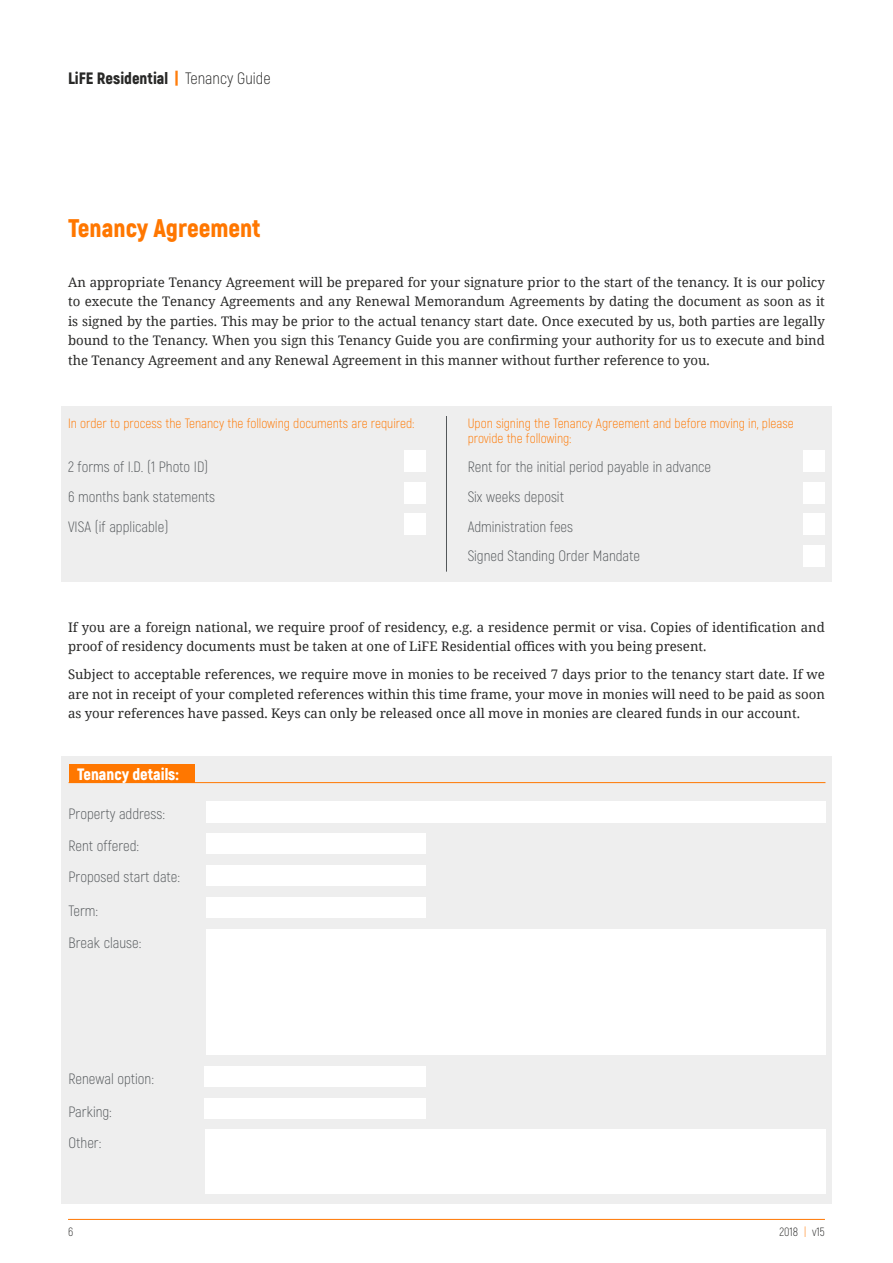
<style>
.page{position:relative;width:893px;height:1263px;background:#fff}
.page>*{position:absolute;margin:0;border:0;box-sizing:border-box;transform-origin:0 0}
.t1{font:900 25.5px "Akrobat";color:#f70}
.t2{font:900 16.5px "Akrobat";color:#282827}
.t3{font:900 16.5px "Akrobat";color:#fff}
.t4{font:300 15px/29.7px "Akrobat";color:#53575a}
.t5{font:300 13.5px/15px "Akrobat";color:#f70}
.t6{font:13.2px/19.5px "Noto Serif";color:#282827;text-align:justify}
.t7{font:300 12px "Akrobat";color:#282827}
.s1{color:#ff7e0d}
.s2{font-weight:300}
</style>
<div class="page">
<hr style="left:68px;top:1219px;width:757px;height:1px;background:#f70">
<div style="left:61px;top:406px;width:771px;height:175px;background:#eee"></div>
<div style="left:404px;top:450px;width:21px;height:21px;background:#fff"></div>
<div style="left:804px;top:450px;width:21px;height:21px;background:#fff"></div>
<div style="left:404px;top:482px;width:21px;height:21px;background:#fff"></div>
<div style="left:804px;top:482px;width:21px;height:21px;background:#fff"></div>
<div style="left:404px;top:513px;width:21px;height:22px;background:#fff"></div>
<div style="left:804px;top:513px;width:21px;height:22px;background:#fff"></div>
<div style="left:804px;top:546px;width:21px;height:21px;background:#fff"></div>
<div style="left:61px;top:756px;width:771px;height:447px;background:#eee"></div>
<div style="left:206px;top:929px;width:619px;height:125px;background:#fff"></div>
<hr style="left:69px;top:782px;width:756px;height:1px;background:#f70">
<div style="left:69px;top:764px;width:126px;height:18px;background:#f70"></div>
<div style="left:206px;top:801px;width:619px;height:21px;background:#fff"></div>
<div style="left:206px;top:833px;width:220px;height:21px;background:#fff"></div>
<div style="left:206px;top:865px;width:220px;height:21px;background:#fff"></div>
<div style="left:206px;top:897px;width:220px;height:21px;background:#fff"></div>
<div style="left:205px;top:1065px;width:221px;height:21px;background:#fff"></div>
<div style="left:205px;top:1097px;width:221px;height:21px;background:#fff"></div>
<div style="left:205px;top:1129px;width:620px;height:65px;background:#fff"></div>
<hr style="left:446px;top:416px;width:1px;height:156px;background:#53575a">
<p class="t2" style="left:68px;top:67px;width:204px">LiFE Residential <span class="s1">|</span> <span class="s2">Tenancy Guide</span></p>
<h1 class="t1" style="left:68px;top:211px;width:194px">Tenancy Agreement</h1>
<p class="t6" style="left:68px;top:272px;width:758px">An appropriate Tenancy Agreement will be prepared for your signature prior to the start of the tenancy. It is our policy to execute the Tenancy Agreements and any Renewal Memorandum Agreements by dating the document as soon as it is signed by the parties. This may be prior to the actual tenancy start date. Once executed by us, both parties are legally bound to the Tenancy. When you sign this Tenancy Guide you are confirming your authority for us to execute and bind the Tenancy Agreement and any Renewal Agreement in this manner without further reference to you.</p>
<p class="t5" style="left:68px;top:416px;width:348px">In order to process the Tenancy the following documents are required:</p>
<p class="t5" style="left:468px;top:416px;width:328px">Upon signing the Tenancy Agreement and before moving in, please provide the following:</p>
<p class="t4" style="left:68px;top:452px;width:149px">2 forms of I.D. (1 Photo ID)<br>6 months bank statements<br>VISA (if applicable)</p>
<p class="t4" style="left:468px;top:452px;width:245px">Rent for the initial period payable in advance<br>Six weeks deposit<br>Administration fees<br>Signed Standing Order Mandate</p>
<p class="t6" style="left:68px;top:617px;width:758px">If you are a foreign national, we require proof of residency, e.g. a residence permit or visa. Copies of identification and proof of residency documents must be taken at one of LiFE Residential offices with you being present.</p>
<p class="t6" style="left:68px;top:664px;width:758px">Subject to acceptable references, we require move in monies to be received 7 days prior to the tenancy start date. If we are not in receipt of your completed references within this time frame, your move in monies will need to be paid as soon as your references have passed. Keys can only be released once all move in monies are cleared funds in our account.</p>
<p class="t3" style="left:77px;top:763px;width:103px">Tenancy details:</p>
<p class="t4" style="left:69px;top:797px;width:113px;line-height:31.8px">Property address:<br>Rent offered:<br>Proposed start date:</p>
<p class="t4" style="left:69px;top:896px;width:31px">Term:</p>
<p class="t4" style="left:69px;top:928px;width:74px">Break clause:</p>
<p class="t4" style="left:69px;top:1064px;width:87px">Renewal option:</p>
<p class="t4" style="left:69px;top:1096px;width:45px;line-height:31.2px">Parking:<br>Other:</p>
<p class="t7" style="left:68px;top:1224px;width:7px">6</p>
<p class="t7" style="left:779px;top:1224px;width:47px">2018 <span class="s1">|</span> v15</p>
</div>
